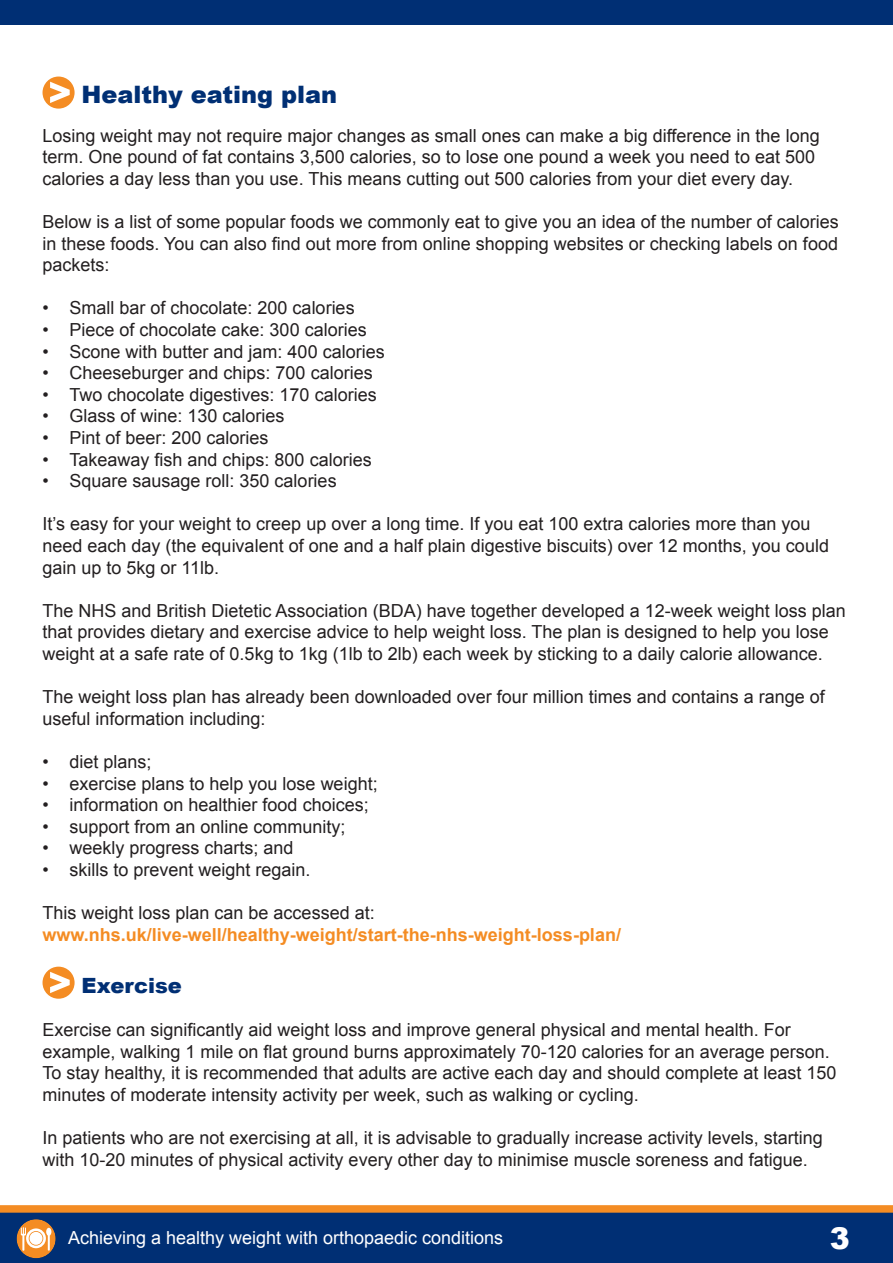
<style>
.page{position:relative;width:893px;height:1263px;background:#fff}
.page>*{position:absolute;margin:0;border:0;box-sizing:border-box;transform-origin:0 0}
.t1{font:900 30px "Arial";color:#fff}
.t2{font:900 24px "Arial";color:#002f74}
.t3{font:900 21px "Arial";color:#002f74}
.t4{font:18px/21.6px "Arial";color:#231f20}
.t5{font:700 18px "Arial";color:#f48c23}
.t6{font:18px "Arial";color:#fff}
</style>
<div class="page">
<div style="left:0;top:0;width:893px;height:25px;background:#002f74"></div>
<div style="left:0;top:1208px;width:893px;height:55px;background:#002f74"></div>
<div style="left:0;top:1205px;width:893px;height:8px;background:#f48c23"></div>
<div style="left:17px;top:1219px;width:39px;height:39px;background:#f48c23;border-radius:50%"></div>
<svg style="left:21px;top:1227px;width:30px;height:24px"></svg>
<svg style="left:43px;top:77px;width:32px;height:32px"></svg>
<svg style="left:43px;top:967px;width:32px;height:32px"></svg>
<p class="t2" style="left:82px;top:77px;width:257px">Healthy eating plan</p>
<p class="t4" style="left:43px;top:125px;width:779px">Losing weight may not require major changes as small ones can make a big difference in the long term. One pound of fat contains 3,500 calories, so to lose one pound a week you need to eat 500 calories a day less than you use. This means cutting out 500 calories from your diet every day.</p>
<p class="t4" style="left:43px;top:211px;width:798px;text-align:justify">Below is a list of some popular foods we commonly eat to give you an idea of the number of calories in these foods. You can also find out more from online shopping websites or checking labels on food packets:</p>
<p class="t4" style="left:43px;top:297px;width:314px">• Small bar of chocolate: 200 calories</p>
<p class="t4" style="left:43px;top:319px;width:326px">• Piece of chocolate cake: 300 calories</p>
<p class="t4" style="left:43px;top:341px;width:344px">• Scone with butter and jam: 400 calories</p>
<p class="t4" style="left:43px;top:362px;width:332px">• Cheeseburger and chips: 700 calories</p>
<p class="t4" style="left:43px;top:384px;width:336px">• Two chocolate digestives: 170 calories</p>
<p class="t4" style="left:43px;top:405px;width:244px">• Glass of wine: 130 calories</p>
<p class="t4" style="left:43px;top:427px;width:228px">• Pint of beer: 200 calories</p>
<p class="t4" style="left:43px;top:449px;width:331px">• Takeaway fish and chips: 800 calories</p>
<p class="t4" style="left:43px;top:470px;width:296px">• Square sausage roll: 350 calories</p>
<p class="t4" style="left:43px;top:513px;width:788px">It’s easy for your weight to creep up over a long time. If you eat 100 extra calories more than you need each day (the equivalent of one and a half plain digestive biscuits) over 12 months, you could gain up to 5kg or 11lb.</p>
<p class="t4" style="left:43px;top:600px;width:805px">The NHS and British Dietetic Association (BDA) have together developed a 12-week weight loss plan that provides dietary and exercise advice to help weight loss. The plan is designed to help you lose weight at a safe rate of 0.5kg to 1kg (1lb to 2lb) each week by sticking to a daily calorie allowance.</p>
<p class="t4" style="left:43px;top:686px;width:784px">The weight loss plan has already been downloaded over four million times and contains a range of useful information including:</p>
<p class="t4" style="left:43px;top:751px;width:111px">• diet plans;</p>
<p class="t4" style="left:43px;top:773px;width:337px">• exercise plans to help you lose weight;</p>
<p class="t4" style="left:43px;top:794px;width:328px">• information on healthier food choices;</p>
<p class="t4" style="left:43px;top:816px;width:305px">• support from an online community;</p>
<p class="t4" style="left:43px;top:837px;width:253px">• weekly progress charts; and</p>
<p class="t4" style="left:43px;top:859px;width:270px">• skills to prevent weight regain.</p>
<p class="t4" style="left:43px;top:902px;width:334px">This weight loss plan can be accessed at:</p>
<p class="t5" style="left:43px;top:923px;width:580px">www.nhs.uk/live-well/healthy-weight/start-the-nhs-weight-loss-plan/</p>
<p class="t3" style="left:82px;top:970px;width:102px">Exercise</p>
<p class="t4" style="left:43px;top:1019px;width:796px">Exercise can significantly aid weight loss and improve general physical and mental health. For example, walking 1 mile on flat ground burns approximately 70-120 calories for an average person.<br>To stay healthy, it is recommended that adults are active each day and should complete at least 150 minutes of moderate intensity activity per week, such as walking or cycling.</p>
<p class="t4" style="left:43px;top:1127px;width:782px">In patients who are not exercising at all, it is advisable to gradually increase activity levels, starting with 10-20 minutes of physical activity every other day to minimise muscle soreness and fatigue.</p>
<p class="t6" style="left:68px;top:1226px;width:437px">Achieving a healthy weight with orthopaedic conditions</p>
<h1 class="t1" style="left:830px;top:1216px;width:22px">3</h1>
</div>
